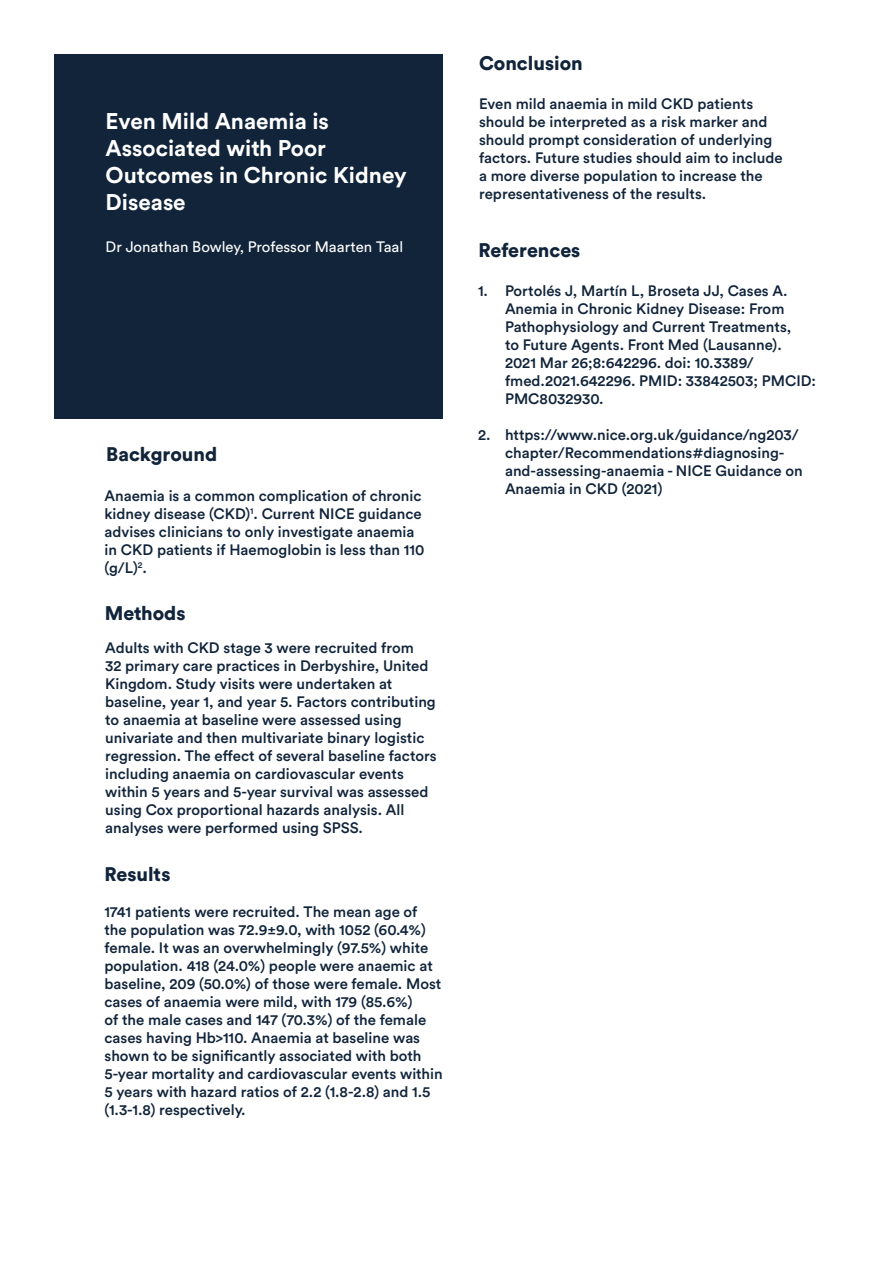
<style>
.page{position:relative;width:893px;height:1263px;background:#fff}
.page>*{position:absolute;margin:0;border:0;box-sizing:border-box;transform-origin:0 0}
.t1{font:700 22.5px/27px "Circular Pro";color:#fff}
.t2{font:900 19.5px "Circular Pro";color:#11243a}
.t3{font:500 15px/18px "Circular Pro";color:#11243a}
.t4{font:15px "Circular Pro";color:#fff}
</style>
<div class="page">
<div style="left:54px;top:54px;width:389px;height:364px;background:#11243a"></div>
<h1 class="t1" style="left:106px;top:106px;width:303px">Even Mild Anaemia is<br>Associated with Poor<br>Outcomes in Chronic Kidney<br>Disease</h1>
<p class="t4" style="left:106px;top:237px;width:299px">Dr Jonathan Bowley, Professor Maarten Taal</p>
<h2 class="t2" style="left:106px;top:440px;width:113px">Background</h2>
<p class="t3" style="left:104px;top:486px;width:322px">Anaemia is a common complication of chronic kidney disease (CKD)<sup>1</sup>. Current NICE guidance advises clinicians to only investigate anaemia in CKD patients if Haemoglobin is less than 110 (g/L)<sup>2</sup>.</p>
<h2 class="t2" style="left:105px;top:599px;width:82px">Methods</h2>
<p class="t3" style="left:105px;top:638px;width:333px">Adults with CKD stage 3 were recruited from<br>32 primary care practices in Derbyshire, United Kingdom. Study visits were undertaken at baseline, year 1, and year 5. Factors contributing to anaemia at baseline were assessed using univariate and then multivariate binary logistic regression. The effect of several baseline factors including anaemia on cardiovascular events within 5 years and 5-year survival was assessed using Cox proportional hazards analysis. All analyses were performed using SPSS.</p>
<h2 class="t2" style="left:104px;top:860px;width:68px">Results</h2>
<p class="t3" style="left:104px;top:902px;width:340px">1741 patients were recruited. The mean age of the population was 72.9±9.0, with 1052 (60.4%) female. It was an overwhelmingly (97.5%) white population. 418 (24.0%) people were anaemic at baseline, 209 (50.0%) of those were female. Most cases of anaemia were mild, with 179 (85.6%)<br>of the male cases and 147 (70.3%) of the female cases having Hb&gt;110. Anaemia at baseline was shown to be significantly associated with both 5-year mortality and cardiovascular events within 5 years with hazard ratios of 2.2 (1.8-2.8) and 1.5 (1.3-1.8) respectively.</p>
<h2 class="t2" style="left:479px;top:49px;width:105px">Conclusion</h2>
<p class="t3" style="left:479px;top:94px;width:305px">Even mild anaemia in mild CKD patients should be interpreted as a risk marker and should prompt consideration of underlying factors. Future studies should aim to include a more diverse population to increase the representativeness of the results.</p>
<h2 class="t2" style="left:478px;top:236px;width:103px">References</h2>
<p class="t3" style="left:505px;top:281px;width:313px;text-indent:-27px">1. Portolés J, Martín L, Broseta JJ, Cases A.<br>Anemia in Chronic Kidney Disease: From Pathophysiology and Current Treatments,<br>to Future Agents. Front Med (Lausanne).<br>2021 Mar 26;8:642296. doi: 10.3389/ fmed.2021.642296. PMID: 33842503; PMCID:<br>PMC8032930.</p>
<p class="t3" style="left:505px;top:425px;width:299px;text-indent:-27px">2. https://www.nice.org.uk/guidance/ng203/ chapter/Recommendations#diagnosing&shy;and-assessing-anaemia - NICE Guidance on Anaemia in CKD (2021)</p>
</div>
